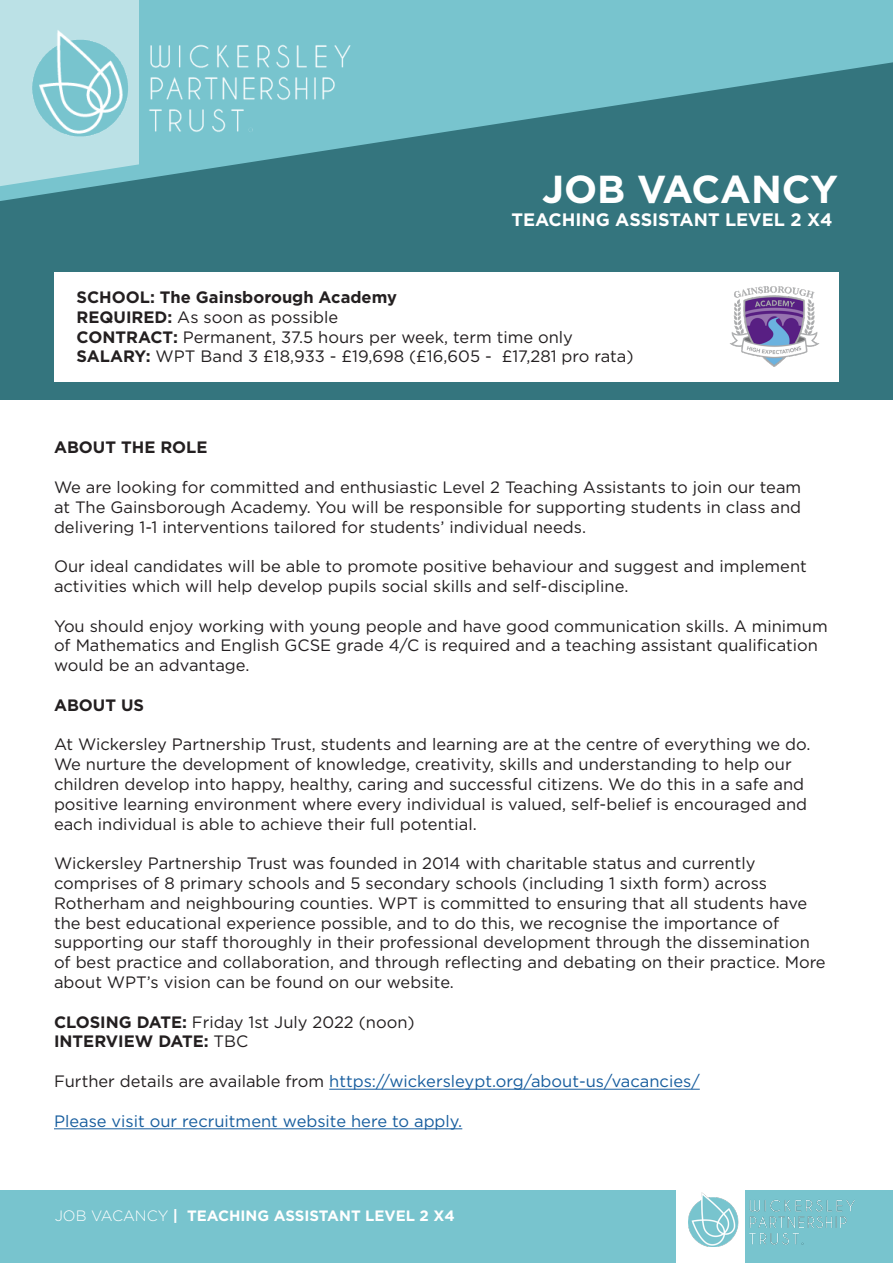
<style>
.page{position:relative;width:893px;height:1263px;background:#fff}
.page>*{position:absolute;margin:0;border:0;box-sizing:border-box;transform-origin:0 0}
.t1{font:700 39px "Gotham";color:#fff}
.t2{font:700 18px "Gotham";color:#fff}
.t3{font:16.5px/19.8px "Gotham";color:#231f20}
.t4{font:16.5px "Gotham";color:#175d9e}
.t5{font:700 16.5px "Gotham";color:#231f20}
.t6{font:700 15px "Gotham";color:#fff}
.s1{font-weight:700}
.s2{font-weight:400}
.s3{color:#231f20}
.s4{font-weight:300}
</style>
<div class="page">
<div style="left:0;top:1189px;width:675px;height:74px;background:#78c4ce"></div>
<div style="left:745px;top:1189px;width:148px;height:74px;background:#78c4ce"></div>
<img style="left:689px;top:1192px;width:166px;height:55px">
<div style="left:0;top:29px;width:893px;height:371px;background:#34757e"></div>
<svg style="left:0;top:0;width:893px;height:201px;fill:#78c4ce"></svg>
<svg style="left:0;top:0;width:139px;height:192px"></svg>
<img style="left:32px;top:29px;width:324px;height:110px">
<div style="left:54px;top:272px;width:784px;height:109px;background:#fff"></div>
<hr style="left:329px;top:1089px;width:371px;height:1px;background:#175d9e">
<hr style="left:54px;top:1128px;width:408px;height:1px;background:#175d9e">
<img style="left:730px;top:286px;width:90px;height:81px">
<p class="t1" style="left:542px;top:163px;width:298px">JOB VACANCY</p>
<p class="t2" style="left:511px;top:208px;width:323px">TEACHING ASSISTANT LEVEL 2 X4</p>
<p class="t5" style="left:77px;top:286px;width:322px">SCHOOL: The Gainsborough Academy</p>
<p class="t3" style="left:77px;top:307px;width:263px"><span class="s1">REQUIRED:</span> As soon as possible</p>
<p class="t3" style="left:77px;top:327px;width:498px"><span class="s1">CONTRACT:</span> Permanent, 37.5 hours per week, term time only</p>
<p class="t3" style="left:77px;top:346px;width:559px"><span class="s1">SALARY:</span> WPT Band 3 £18,933 - £19,698 (£16,605 - £17,281 pro rata)</p>
<p class="t5" style="left:54px;top:436px;width:155px">ABOUT THE ROLE</p>
<p class="t3" style="left:54px;top:477px;width:749px;text-align:justify">We are looking for committed and enthusiastic Level 2 Teaching Assistants to join our team at The Gainsborough Academy. You will be responsible for supporting students in class and delivering 1-1 interventions tailored for students’ individual needs.</p>
<p class="t3" style="left:54px;top:556px;width:754px">Our ideal candidates will be able to promote positive behaviour and suggest and implement activities which will help develop pupils social skills and self-discipline.</p>
<p class="t3" style="left:54px;top:615px;width:775px">You should enjoy working with young people and have good communication skills. A minimum of Mathematics and English GCSE grade 4/C is required and a teaching assistant qualification would be an advantage.</p>
<p class="t5" style="left:54px;top:694px;width:92px">ABOUT US</p>
<p class="t3" style="left:54px;top:734px;width:758px">At Wickersley Partnership Trust, students and learning are at the centre of everything we do.<br>We nurture the development of knowledge, creativity, skills and understanding to help our children develop into happy, healthy, caring and successful citizens. We do this in a safe and positive learning environment where every individual is valued, self-belief is encouraged and each individual is able to achieve their full potential.</p>
<p class="t3" style="left:54px;top:853px;width:773px">Wickersley Partnership Trust was founded in 2014 with charitable status and currently comprises of 8 primary schools and 5 secondary schools (including 1 sixth form) across Rotherham and neighbouring counties. WPT is committed to ensuring that all students have the best educational experience possible, and to do this, we recognise the importance of supporting our staff thoroughly in their professional development through the dissemination of best practice and collaboration, and through reflecting and debating on their practice. More about WPT’s vision can be found on our website.</p>
<p class="t3" style="left:54px;top:1011px;width:362px"><span class="s1">CLOSING DATE:</span> Friday 1st July 2022 (noon)</p>
<p class="t5" style="left:54px;top:1030px;width:196px">INTERVIEW DATE: <span class="s2">TBC</span></p>
<p class="t4" style="left:54px;top:1070px;width:647px"><span class="s3">Further details are available from</span> https://wickersleypt.org/about-us/vacancies/</p>
<p class="t4" style="left:54px;top:1110px;width:410px">Please visit our recruitment website here to apply.</p>
<p class="t6" style="left:55px;top:1205px;width:402px"><span class="s4">JOB VACANCY</span> | TEACHING ASSISTANT LEVEL 2 X4</p>
</div>
